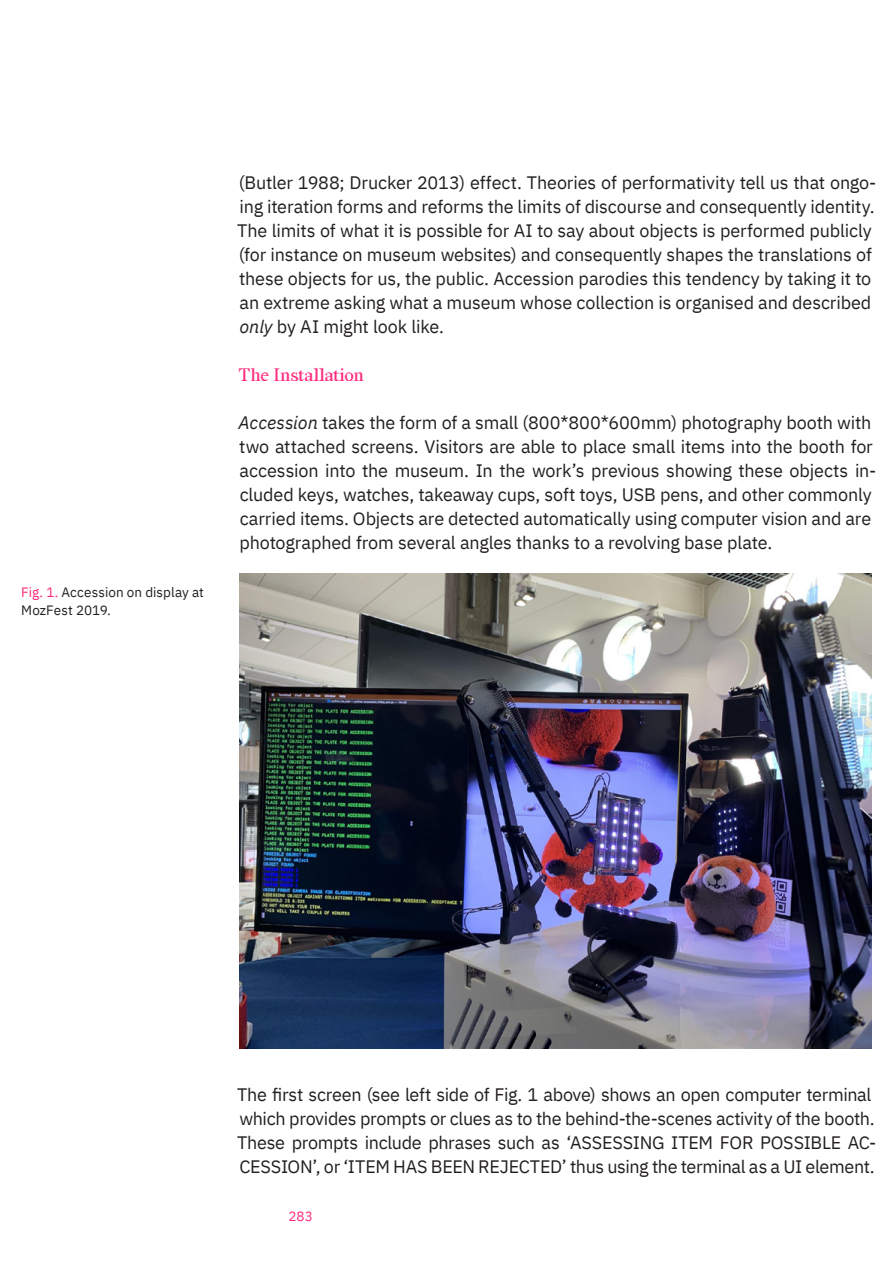
<style>
.page{position:relative;width:893px;height:1263px;background:#fff}
.page>*{position:absolute;margin:0;border:0;box-sizing:border-box;transform-origin:0 0}
.Text{font:18px/24px "IBM Plex Sans";letter-spacing:-.015em;color:#231f20}
.Text_Indent{font:18px/24px "IBM Plex Sans";letter-spacing:-.01em;color:#231f20}
.Subtitles{font:18px "Redaction 35";color:#ff287a}
.Notes{font:13.5px/18px "IBM Plex Sans";letter-spacing:.005em;color:#231f20}
.t1{font:13.5px "IBM Plex Sans";color:#ff287a}
.s1{color:#ff287a}
.s2{font-style:italic}
</style>
<div class="page">
<img style="left:239px;top:574px;width:633px;height:474px">
<p class="Notes" style="left:21px;top:582px;width:184px"><span class="s1">Fig. 1.</span> Accession on display at<br>MozFest 2019.</p>
<p class="Text_Indent" style="left:237px;top:169px;width:641px">(Butler 1988; Drucker 2013) effect. Theories of performativity tell us that ongo&shy;ing iteration forms and reforms the limits of discourse and consequently identity.<br>The limits of what it is possible for AI to say about objects is performed publicly (for instance on museum websites) and consequently shapes the translations of these objects for us, the public. Accession parodies this tendency by taking it to an extreme asking what a museum whose collection is organised and described <span class="s2">only</span> by AI might look like.</p>
<p class="Subtitles" style="left:238px;top:364px;width:127px">The Installation</p>
<p class="Text" style="left:239px;top:409px;width:639px"><span class="s2">Accession</span> takes the form of a small (800*800*600mm) photography booth with two attached screens. Visitors are able to place small items into the booth for accession into the museum. In the work’s previous showing these objects in&shy;cluded keys, watches, takeaway cups, soft toys, USB pens, and other commonly carried items. Objects are detected automatically using computer vision and are photographed from several angles thanks to a revolving base plate.</p>
<p class="Text" style="left:237px;top:1081px;width:641px">The first screen (see left side of Fig. 1 above) shows an open computer terminal which provides prompts or clues as to the behind-the-scenes activity of the booth.<br>These prompts include phrases such as ‘ASSESSING ITEM FOR POSSIBLE AC-CESSION’, or ‘ITEM HAS BEEN REJECTED’ thus using the terminal as a UI element.</p>
<p class="t1" style="left:288px;top:1206px;width:26px">283</p>
</div>
